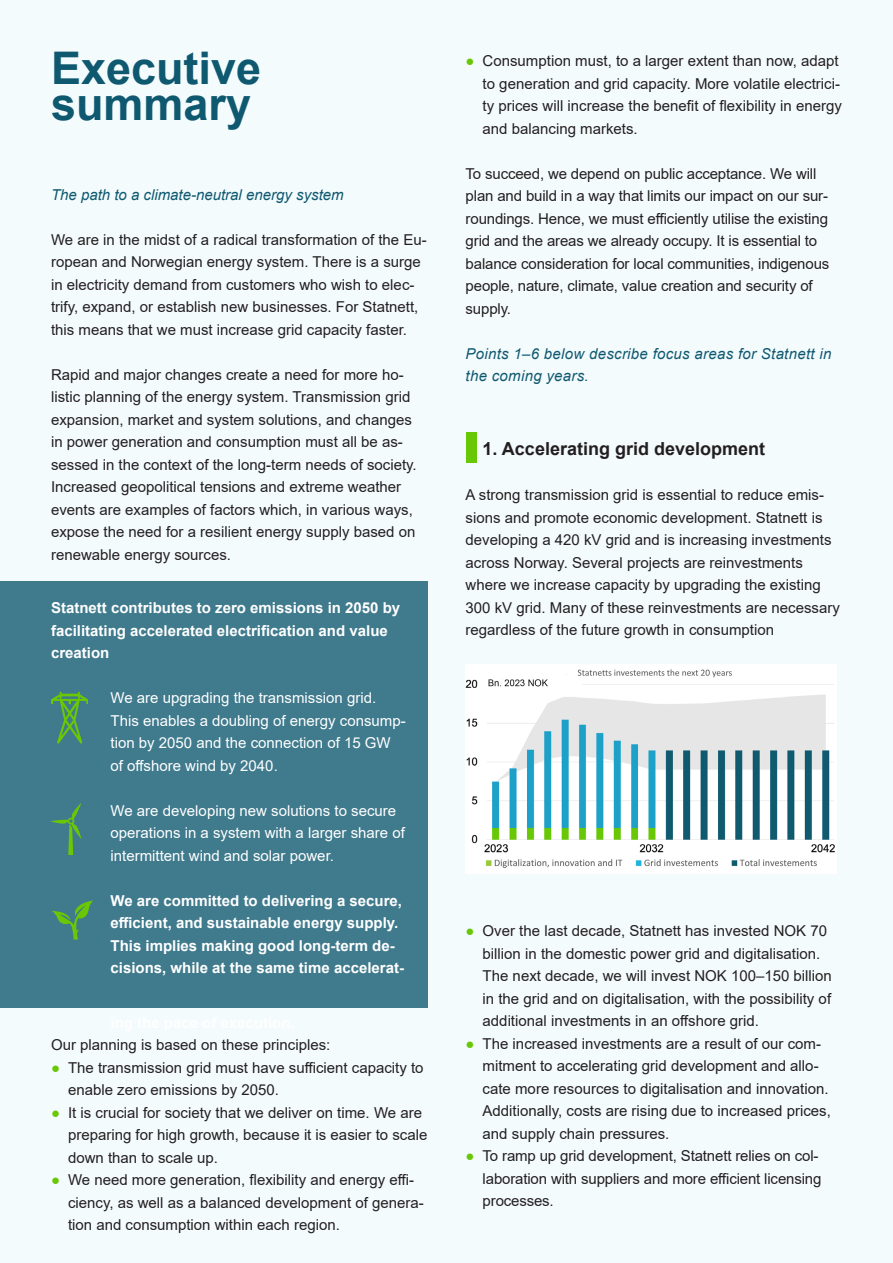
<style>
.page{position:relative;width:893px;height:1263px;background:#f4fbfd}
.page>*{position:absolute;margin:0;border:0;box-sizing:border-box;transform-origin:0 0}
.t1{font:700 45px "Arial";color:#0f5970}
.t2{font:700 18px "Arial";color:#231f20}
.t3{font:15px/22.5px "Arial";color:#231f20}
.t4{font:700 15px/22.5px "Arial";color:#fff}
.t5{font:15px/22.5px "Arial";color:#fff}
.t6{font:italic 15px/22.5px "Arial";letter-spacing:.02em;color:#0f5970}
.t7{font:italic 15px "Arial";color:#0f5970}
.s1{color:#69c805}
</style>
<div class="page">
<div style="left:0;top:581px;width:427px;height:427px;background:#3f7a8d"></div>
<svg style="left:51px;top:803px;width:30px;height:52px"></svg>
<svg style="left:52px;top:900px;width:41px;height:39px"></svg>
<svg style="left:51px;top:692px;width:37px;height:52px"></svg>
<div style="left:466px;top:432px;width:10px;height:30px;background:#69c805"></div>
<img style="left:466px;top:664px;width:371px;height:209px">
<p class="t1" style="left:51px;top:36px;width:212px">Executive</p>
<p class="t1" style="left:51px;top:72px;width:202px">summary</p>
<p class="t7" style="left:51px;top:185px;width:294px">The path to a climate-neutral energy system</p>
<p class="t3" style="left:51px;top:228px;width:377px">We are in the midst of a radical transformation of the Eu&shy;ropean and Norwegian energy system. There is a surge in electricity demand from customers who wish to elec&shy;trify, expand, or establish new businesses. For Statnett, this means that we must increase grid capacity faster.</p>
<p class="t3" style="left:51px;top:363px;width:367px">Rapid and major changes create a need for more ho&shy;listic planning of the energy system. Transmission grid expansion, market and system solutions, and changes in power generation and consumption must all be as&shy;sessed in the context of the long-term needs of society.<br>Increased geopolitical tensions and extreme weather events are examples of factors which, in various ways, expose the need for a resilient energy supply based on renewable energy sources.</p>
<p class="t4" style="left:51px;top:597px;width:351px">Statnett contributes to zero emissions in 2050 by facilitating accelerated electrification and value creation</p>
<p class="t5" style="left:111px;top:687px;width:297px">We are upgrading the transmission grid.<br>This enables a doubling of energy consump&shy;tion by 2050 and the connection of 15 GW of offshore wind by 2040.</p>
<p class="t5" style="left:111px;top:799px;width:296px">We are developing new solutions to secure operations in a system with a larger share of intermittent wind and solar power.</p>
<p class="t4" style="left:111px;top:889px;width:295px">We are committed to delivering a secure, efficient, and sustainable energy supply.<br>This implies making good long-term de&shy;cisions, while at the same time accelerat-</p>
<p class="t3" style="left:51px;top:1033px;width:281px">Our planning is based on these principles:</p>
<p class="t3" style="left:68px;top:1056px;width:357px;text-indent:-17px"><span class="s1">●</span> The transmission grid must have sufficient capacity to enable zero emissions by 2050.</p>
<p class="t3" style="left:68px;top:1101px;width:361px;text-indent:-17px"><span class="s1">●</span> It is crucial for society that we deliver on time. We are preparing for high growth, because it is easier to scale down than to scale up.</p>
<p class="t3" style="left:68px;top:1168px;width:357px;text-indent:-17px"><span class="s1">●</span> We need more generation, flexibility and energy effi&shy;ciency, as well as a balanced development of genera&shy;tion and consumption within each region.</p>
<p class="t3" style="left:483px;top:50px;width:361px;text-indent:-17px"><span class="s1">●</span> Consumption must, to a larger extent than now, adapt to generation and grid capacity. More volatile electrici&shy;ty prices will increase the benefit of flexibility in energy and balancing markets.</p>
<p class="t3" style="left:466px;top:162px;width:365px">To succeed, we depend on public acceptance. We will plan and build in a way that limits our impact on our sur&shy;roundings. Hence, we must efficiently utilise the existing grid and the areas we already occupy. It is essential to balance consideration for local communities, indigenous people, nature, climate, value creation and security of supply.</p>
<p class="t6" style="left:466px;top:342px;width:367px">Points 1–6 below describe focus areas for Statnett in the coming years.</p>
<h2 class="t2" style="left:483px;top:436px;width:284px">1. Accelerating grid development</h2>
<p class="t3" style="left:466px;top:483px;width:376px">A strong transmission grid is essential to reduce emis&shy;sions and promote economic development. Statnett is developing a 420 kV grid and is increasing investments across Norway. Several projects are reinvestments where we increase capacity by upgrading the existing 300 kV grid. Many of these reinvestments are necessary regardless of the future growth in consumption</p>
<p class="t3" style="left:483px;top:919px;width:351px;text-indent:-17px"><span class="s1">●</span> Over the last decade, Statnett has invested NOK 70 billion in the domestic power grid and digitalisation.<br>The next decade, we will invest NOK 100–150 billion in the grid and on digitalisation, with the possibility of additional investments in an offshore grid.</p>
<p class="t3" style="left:483px;top:1032px;width:350px;text-indent:-17px"><span class="s1">●</span> The increased investments are a result of our com&shy;mitment to accelerating grid development and allo&shy;cate more resources to digitalisation and innovation.<br>Additionally, costs are rising due to increased prices, and supply chain pressures.</p>
<p class="t3" style="left:483px;top:1144px;width:340px;text-indent:-17px"><span class="s1">●</span> To ramp up grid development, Statnett relies on col&shy;laboration with suppliers and more efficient licensing processes.</p>
</div>
